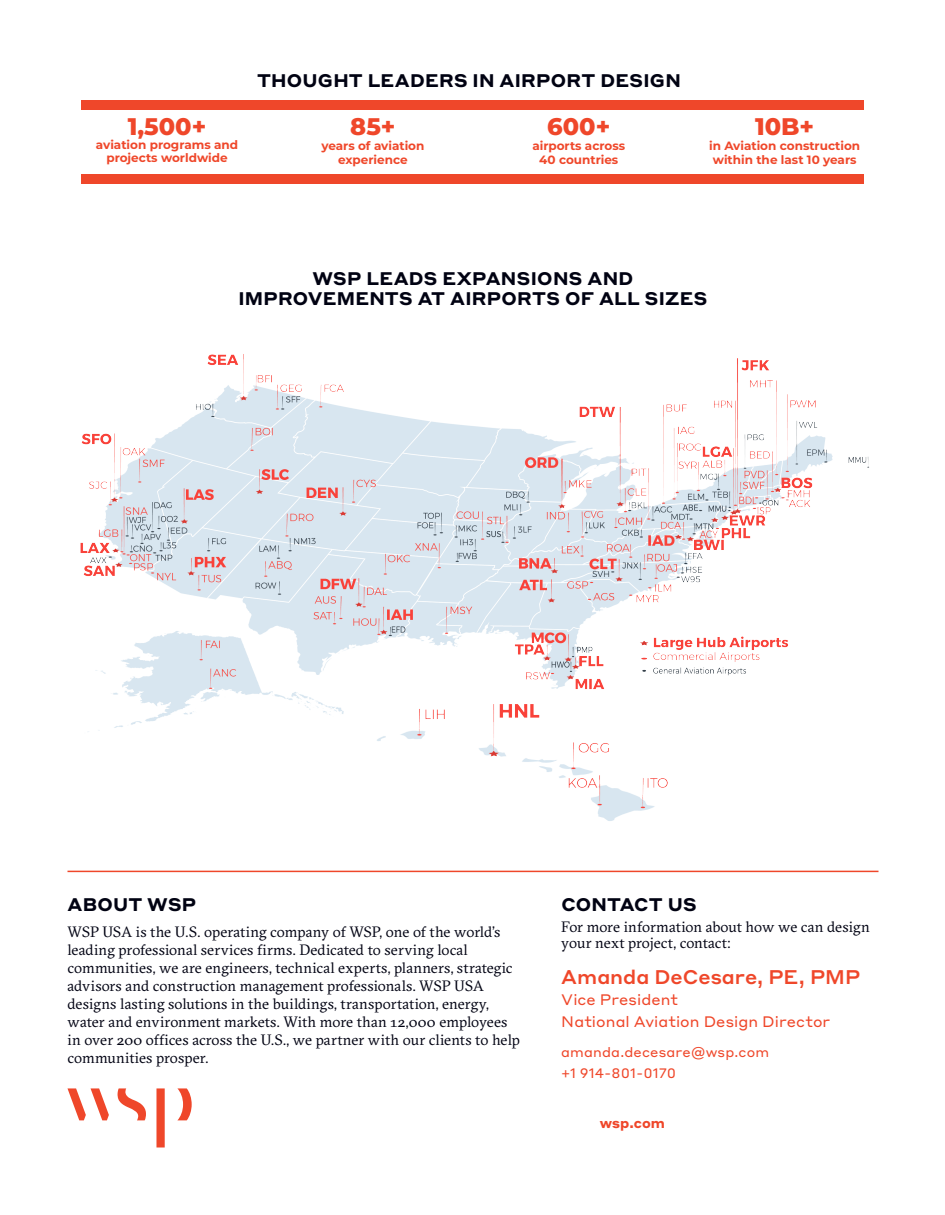
<style>
.page{position:relative;width:945px;height:1215px;background:#fff}
.page>*{position:absolute;margin:0;border:0;box-sizing:border-box;transform-origin:0 0}
.t1{font:800 24px "Montserrat";color:#ef472a}
.Contact_text_-_Styre{font:500 19.5px "Styrene A";color:#ef472a}
.Body_Title_-_Styrene{font:700 18px/19.5px "Styrene A";letter-spacing:.015em;color:#000212;text-align:center}
.Body_Text_-_GT_Sectr{font:15px/18px "GT Sectra";letter-spacing:.005em;color:#000212}
.Contact_text_-_Styre-2{font:15px "Styrene A";letter-spacing:.005em;color:#ef472a}
.Contact_text_-_Styre-3{font:13.5px/21px "Styrene A";letter-spacing:.01em;color:#ef472a}
.Web_address_-_Styren{font:700 13.5px "Styrene A";color:#ef472a}
.t2{font:700 12px "Montserrat";color:#ef472a}
</style>
<div class="page">
<hr style="left:68px;top:871px;width:811px;height:1px;background:#ef472a">
<svg style="left:177px;top:1088px;width:15px;height:32px"></svg>
<svg style="left:67px;top:1088px;width:42px;height:32px"></svg>
<svg style="left:156px;top:1088px;width:9px;height:60px"></svg>
<svg style="left:117px;top:1088px;width:29px;height:32px"></svg>
<img style="left:80px;top:354px;width:789px;height:378px">
<img style="left:367px;top:698px;width:316px;height:123px">
<div style="left:81px;top:174px;width:783px;height:9px;background:#ef472a"></div>
<div style="left:81px;top:100px;width:783px;height:9px;background:#ef472a"></div>
<p class="t1" style="left:128px;top:109px;width:80px">1,500+</p>
<p class="t2" style="left:96px;top:136px;width:144px">aviation programs and</p>
<p class="t2" style="left:106px;top:149px;width:123px">projects worldwide</p>
<p class="Body_Title_-_Styrene" style="left:257px;top:70px;width:425px">THOUGHT LEADERS IN AIRPORT DESIGN</p>
<p class="t1" style="left:350px;top:109px;width:47px">85+</p>
<p class="t2" style="left:321px;top:137px;width:105px">years of aviation</p>
<p class="t2" style="left:338px;top:151px;width:71px">experience</p>
<p class="t1" style="left:547px;top:109px;width:65px">600+</p>
<p class="t2" style="left:532px;top:137px;width:94px">airports across</p>
<p class="t2" style="left:539px;top:151px;width:81px">40 countries</p>
<p class="t1" style="left:755px;top:109px;width:61px">10B+</p>
<p class="t2" style="left:709px;top:137px;width:153px">in Aviation construction</p>
<p class="t2" style="left:713px;top:151px;width:145px">within the last 10 years</p>
<p class="Body_Title_-_Styrene" style="left:238px;top:268px;width:471px">WSP LEADS EXPANSIONS AND<br>IMPROVEMENTS AT AIRPORTS OF ALL SIZES</p>
<p class="Body_Title_-_Styrene" style="left:68px;top:893px;width:130px">ABOUT WSP</p>
<p class="Body_Text_-_GT_Sectr" style="left:68px;top:924px;width:454px">WSP USA is the U.S. operating company of WSP, one of the world’s leading professional services firms. Dedicated to serving local communities, we are engineers, technical experts, planners, strategic advisors and construction management professionals. WSP USA designs lasting solutions in the buildings, transportation, energy, water and environment markets. With more than 12,000 employees in over 200 offices across the U.S., we partner with our clients to help communities prosper.</p>
<p class="Body_Title_-_Styrene" style="left:561px;top:893px;width:137px">CONTACT US</p>
<p class="Body_Text_-_GT_Sectr" style="left:561px;top:919px;width:310px;line-height:16.5px">For more information about how we can design your next project, contact:</p>
<p class="Contact_text_-_Styre" style="left:561px;top:961px;width:301px">Amanda DeCesare, PE, PMP</p>
<p class="Contact_text_-_Styre-2" style="left:561px;top:987px;width:118px">Vice President</p>
<p class="Contact_text_-_Styre-2" style="left:561px;top:1009px;width:270px">National Aviation Design Director</p>
<p class="Contact_text_-_Styre-3" style="left:561px;top:1041px;width:209px">amanda.decesare@wsp.com +1 914-801-0170</p>
<p class="Web_address_-_Styren" style="left:600px;top:1112px;width:67px">wsp.com</p>
</div>
